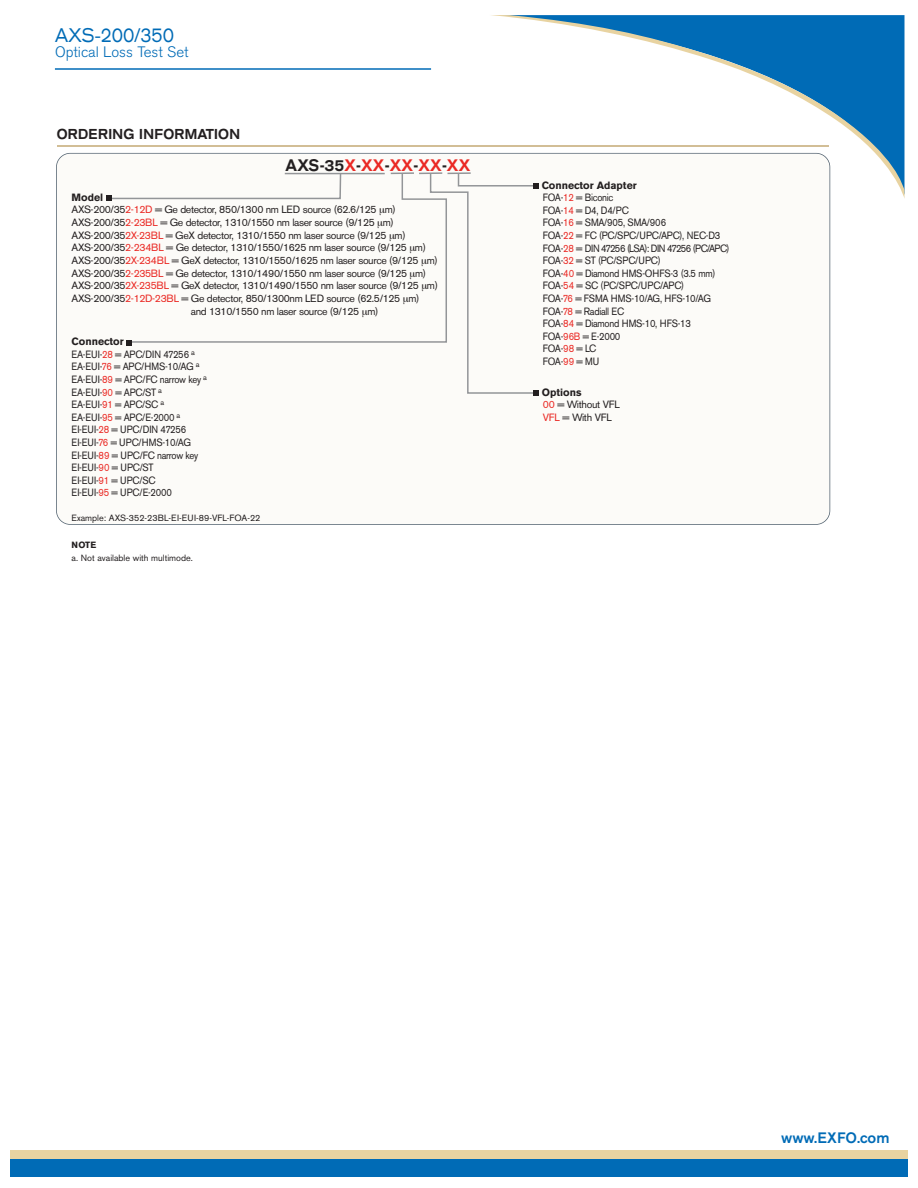
<style>
.page{position:relative;width:918px;height:1188px;background:#fff}
.page>*{position:absolute;margin:0;border:0;box-sizing:border-box;transform-origin:0 0}
.t1{font:expanded 19.5px "Akzidenz Grotesk BE";color:#006bb6;scale:.8 1}
.t2{font:500 expanded 16.5px "Akzidenz Grotesk BE";letter-spacing:.02em;color:#231f20;scale:.8 1}
.t3{font:300 15px "Akzidenz Grotesk BE";color:#006bb6}
.t4{font:500 15px "Akzidenz Grotesk BE";color:#006bb6}
.t5{font:500 expanded 14.25px "Akzidenz Grotesk BE";letter-spacing:.02em;color:#231f20;scale:.8 1}
.t6{font:10.5px/12.6px "Akzidenz Grotesk BE";letter-spacing:-.035em;color:#231f20}
.t7{font:10.5px/12.6px "Akzidenz Grotesk BE";letter-spacing:-.035em;color:#231f20;scale:.9 1}
.t8{font:10.5px/12.6px "Akzidenz Grotesk BE";letter-spacing:-.01em;color:#231f20;scale:.9 1}
.t9{font:700 10.5px "Akzidenz Grotesk BE";color:#231f20}
.t10{font:9px "Akzidenz Grotesk BE";color:#231f20}
.t11{font:700 9px "Akzidenz Grotesk BE";color:#231f20}
.s1{color:#ea2924}
.s2{font-weight:700}
</style>
<div class="page">
<div style="left:10px;top:1150px;width:898px;height:18px;background:#e8d3a1"></div>
<div style="left:10px;top:1159px;width:898px;height:17px;background:#006bb6"></div>
<svg style="left:490px;top:15px;width:414px;height:184px"></svg>
<hr style="left:55px;top:68px;width:376px;height:2px;background:#006bb6">
<div style="left:57px;top:154px;width:773px;height:370px;background:#fcfbf8;border-radius:13px"></div>
<div style="left:56px;top:153px;width:774px;height:372px;border:2px solid #52626f;border-radius:14px"></div>
<hr style="left:57px;top:145px;width:772px;height:1px;background:#d2be96">
<svg style="left:132px;top:172px;width:290px;height:171px"></svg>
<svg style="left:127px;top:340px;width:5px;height:5px"></svg>
<svg style="left:106px;top:172px;width:236px;height:29px"></svg>
<svg style="left:380px;top:208px;width:5px;height:7px"></svg>
<svg style="left:378px;top:221px;width:5px;height:7px"></svg>
<svg style="left:390px;top:234px;width:5px;height:7px"></svg>
<svg style="left:410px;top:246px;width:5px;height:7px"></svg>
<svg style="left:410px;top:272px;width:5px;height:7px"></svg>
<svg style="left:422px;top:172px;width:117px;height:224px"></svg>
<svg style="left:404px;top:297px;width:5px;height:7px"></svg>
<svg style="left:363px;top:310px;width:5px;height:7px"></svg>
<h1 class="t1" style="left:55px;top:28px;width:150px">AXS-200/350</h1>
<h3 class="t3" style="left:55px;top:46px;width:135px">Optical Loss Test Set</h3>
<h3 class="t5" style="left:57px;top:129px;width:231px">ORDERING INFORMATION</h3>
<h2 class="t2" style="left:286px;top:159px;width:233px">AXS-35<span class="s1">X</span>-<span class="s1">XX</span>-<span class="s1">XX</span>-<span class="s1">XX</span>-<span class="s1">XX</span></h2>
<p class="t9" style="left:72px;top:193px;width:33px">Model</p>
<p class="t6" style="left:72px;top:204px;width:326px">AXS-200/35<span class="s1">2-12D</span> = Ge detector, 850/1300 nm LED source (62.6/125 m)</p>
<p class="t6" style="left:72px;top:217px;width:324px">AXS-200/35<span class="s1">2-23BL</span> = Ge detector, 1310/1550 nm laser source (9/125 m)</p>
<p class="t6" style="left:72px;top:230px;width:336px">AXS-200/35<span class="s1">2X-23BL</span> = GeX detector, 1310/1550 nm laser source (9/125 m)</p>
<p class="t6" style="left:72px;top:242px;width:356px">AXS-200/35<span class="s1">2-234BL</span> = Ge detector, 1310/1550/1625 nm laser source (9/125 m)</p>
<p class="t6" style="left:72px;top:255px;width:368px">AXS-200/35<span class="s1">2X-234BL</span> = GeX detector, 1310/1550/1625 nm laser source (9/125 m)</p>
<p class="t6" style="left:72px;top:268px;width:356px">AXS-200/35<span class="s1">2-235BL</span> = Ge detector, 1310/1490/1550 nm laser source (9/125 m)</p>
<p class="t6" style="left:72px;top:280px;width:368px">AXS-200/35<span class="s1">2X-235BL</span> = GeX detector, 1310/1490/1550 nm laser source (9/125 m)</p>
<p class="t6" style="left:72px;top:293px;width:349px">AXS-200/35<span class="s1">2-12D-23BL</span> = Ge detector, 850/1300nm LED source (62.5/125 m)</p>
<p class="t6" style="left:191px;top:306px;width:189px">and 1310/1550 nm laser source (9/125 m)</p>
<p class="t8" style="left:72px;top:336px;width:152px"><span class="s2">Connector<br></span>EA-EUI-<span class="s1">28</span> = APC/DIN 47256 <sup>a<br></sup>EA-EUI-<span class="s1">76</span> = APC/HMS-10/AG <sup>a<br></sup>EA-EUI-<span class="s1">89</span> = APC/FC narrow key <sup>a<br></sup>EA-EUI-<span class="s1">90</span> = APC/ST <sup>a<br></sup>EA-EUI-<span class="s1">91</span> = APC/SC <sup>a<br></sup>EA-EUI-<span class="s1">95</span> = APC/E-2000 <sup>a<br></sup>EI-EUI-<span class="s1">28</span> = UPC/DIN 47256<br>EI-EUI-<span class="s1">76</span> = UPC/HMS-10/AG<br>EI-EUI-<span class="s1">89</span> = UPC/FC narrow key<br>EI-EUI-<span class="s1">90</span> = UPC/ST<br>EI-EUI-<span class="s1">91</span> = UPC/SC<br>EI-EUI-<span class="s1">95</span> = UPC/E-2000</p>
<p class="t10" style="left:72px;top:514px;width:190px">Example: AXS-352-23BL-EI-EUI-89-VFL-FOA-22</p>
<p class="t11" style="left:72px;top:541px;width:26px">NOTE</p>
<p class="t10" style="left:72px;top:555px;width:123px">a. Not available with multimode.</p>
<p class="t7" style="left:542px;top:180px;width:210px"><span class="s2">Connector Adapter<br></span>FOA-<span class="s1">12</span> = Biconic<br>FOA-<span class="s1">14</span> = D4, D4/PC<br>FOA-<span class="s1">16</span> = SMA/905, SMA/906<br>FOA-<span class="s1">22</span> = FC (PC/SPC/UPC/APC), NEC-D3<br>FOA-<span class="s1">28</span> = DIN 47256 (LSA): DIN 47256 (PC/APC)<br>FOA-<span class="s1">32</span> = ST (PC/SPC/UPC)<br>FOA-<span class="s1">40</span> = Diamond HMS-OHFS-3 (3.5 mm)<br>FOA-<span class="s1">54</span> = SC (PC/SPC/UPC/APC)<br>FOA-<span class="s1">76</span> = FSMA HMS-10/AG, HFS-10/AG<br>FOA-<span class="s1">78</span> = Radiall EC<br>FOA-<span class="s1">84</span> = Diamond HMS-10, HFS-13<br>FOA-<span class="s1">96B</span> = E-2000<br>FOA-<span class="s1">98</span> = LC<br>FOA-<span class="s1">99</span> = MU</p>
<p class="t6" style="left:542px;top:387px;width:80px"><span class="s2">Options<br></span><span class="s1">00</span> = Without VFL<br><span class="s1">VFL</span> = With VFL</p>
<h3 class="t4" style="left:781px;top:1132px;width:110px">www.EXFO.com</h3>
</div>
